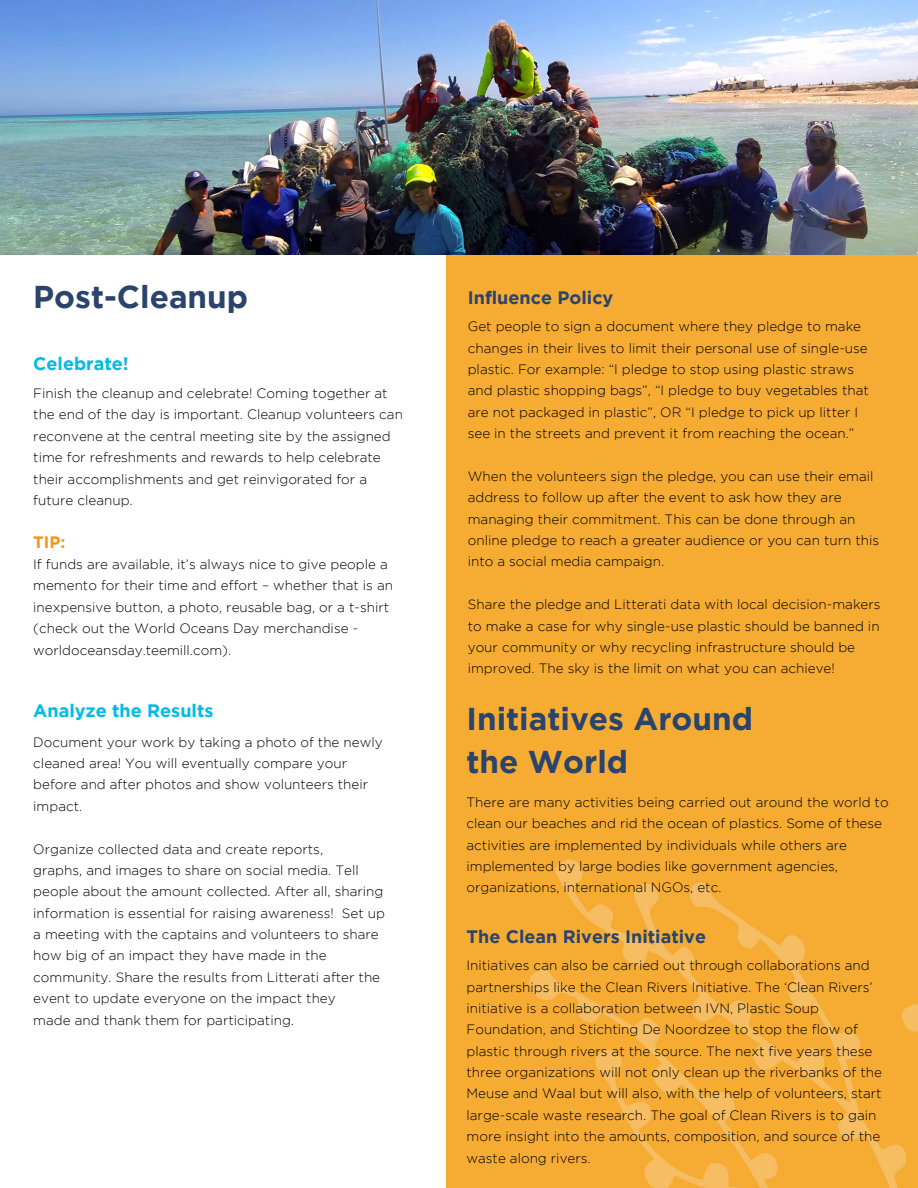
<style>
.page{position:relative;width:918px;height:1188px;background:#fff}
.page>*{position:absolute;margin:0;border:0;box-sizing:border-box;transform-origin:0 0}
.t1{font:700 31.5px/43.2px "Gotham";color:#2b446c}
.t2{font:700 18px "Gotham";color:#2b446c}
.t3{font:700 18px "Gotham";color:#00bce4}
.t4{font:700 16.5px "Gotham";color:#f69616}
.t5{font:300 13.5px/21.3px "Gotham";color:#000}
</style>
<div class="page">
<div style="left:447px;top:254px;width:471px;height:934px;background:#f6ac33"></div>
<img style="left:0;top:0;width:918px;height:254px">
<h1 class="t1" style="left:33px;top:277px;width:216px">Post-Cleanup</h1>
<h2 class="t3" style="left:33px;top:357px;width:97px">Celebrate!</h2>
<p class="t5" style="left:33px;top:384px;width:371px">Finish the cleanup and celebrate! Coming together at the end of the day is important. Cleanup volunteers can reconvene at the central meeting site by the assigned time for refreshments and rewards to help celebrate their accomplishments and get reinvigorated for a future cleanup.</p>
<p class="t4" style="left:33px;top:536px;width:34px">TIP:</p>
<p class="t5" style="left:33px;top:555px;width:361px">If funds are available, it’s always nice to give people a memento for their time and effort – whether that is an inexpensive button, a photo, reusable bag, or a t-shirt (check out the World Oceans Day merchandise - worldoceansday.teemill.com).</p>
<h2 class="t3" style="left:33px;top:704px;width:182px">Analyze the Results</h2>
<p class="t5" style="left:33px;top:732px;width:351px">Document your work by taking a photo of the newly cleaned area! You will eventually compare your before and after photos and show volunteers their impact.</p>
<p class="t5" style="left:33px;top:839px;width:353px">Organize collected data and create reports,<br>graphs, and images to share on social media. Tell people about the amount collected. After all, sharing information is essential for raising awareness! Set up a meeting with the captains and volunteers to share how big of an impact they have made in the community. Share the results from Litterati after the event to update everyone on the impact they<br>made and thank them for participating.</p>
<h2 class="t2" style="left:468px;top:291px;width:147px">Influence Policy</h2>
<p class="t5" style="left:468px;top:317px;width:403px">Get people to sign a document where they pledge to make changes in their lives to limit their personal use of single-use plastic. For example: “I pledge to stop using plastic straws and plastic shopping bags”, “I pledge to buy vegetables that are not packaged in plastic”, OR “I pledge to pick up litter I see in the streets and prevent it from reaching the ocean.”</p>
<p class="t5" style="left:468px;top:466px;width:413px">When the volunteers sign the pledge, you can use their email address to follow up after the event to ask how they are managing their commitment. This can be done through an online pledge to reach a greater audience or you can turn this into a social media campaign.</p>
<p class="t5" style="left:468px;top:595px;width:414px">Share the pledge and Litterati data with local decision-makers to make a case for why single-use plastic should be banned in your community or why recycling infrastructure should be improved. The sky is the limit on what you can achieve!</p>
<h1 class="t1" style="left:467px;top:700px;width:288px">Initiatives Around the World</h1>
<p class="t5" style="left:467px;top:792px;width:424px">There are many activities being carried out around the world to clean our beaches and rid the ocean of plastics. Some of these activities are implemented by individuals while others are implemented by large bodies like government agencies, organizations, international NGOs, etc.</p>
<h2 class="t2" style="left:467px;top:930px;width:241px">The Clean Rivers Initiative</h2>
<p class="t5" style="left:467px;top:956px;width:417px">Initiatives can also be carried out through collaborations and partnerships like the Clean Rivers Initiative. The ‘Clean Rivers’ initiative is a collaboration between IVN, Plastic Soup Foundation, and Stichting De Noordzee to stop the flow of plastic through rivers at the source. The next five years these three organizations will not only clean up the riverbanks of the Meuse and Waal but will also, with the help of volunteers, start large-scale waste research. The goal of Clean Rivers is to gain more insight into the amounts, composition, and source of the waste along rivers.</p>
</div>
